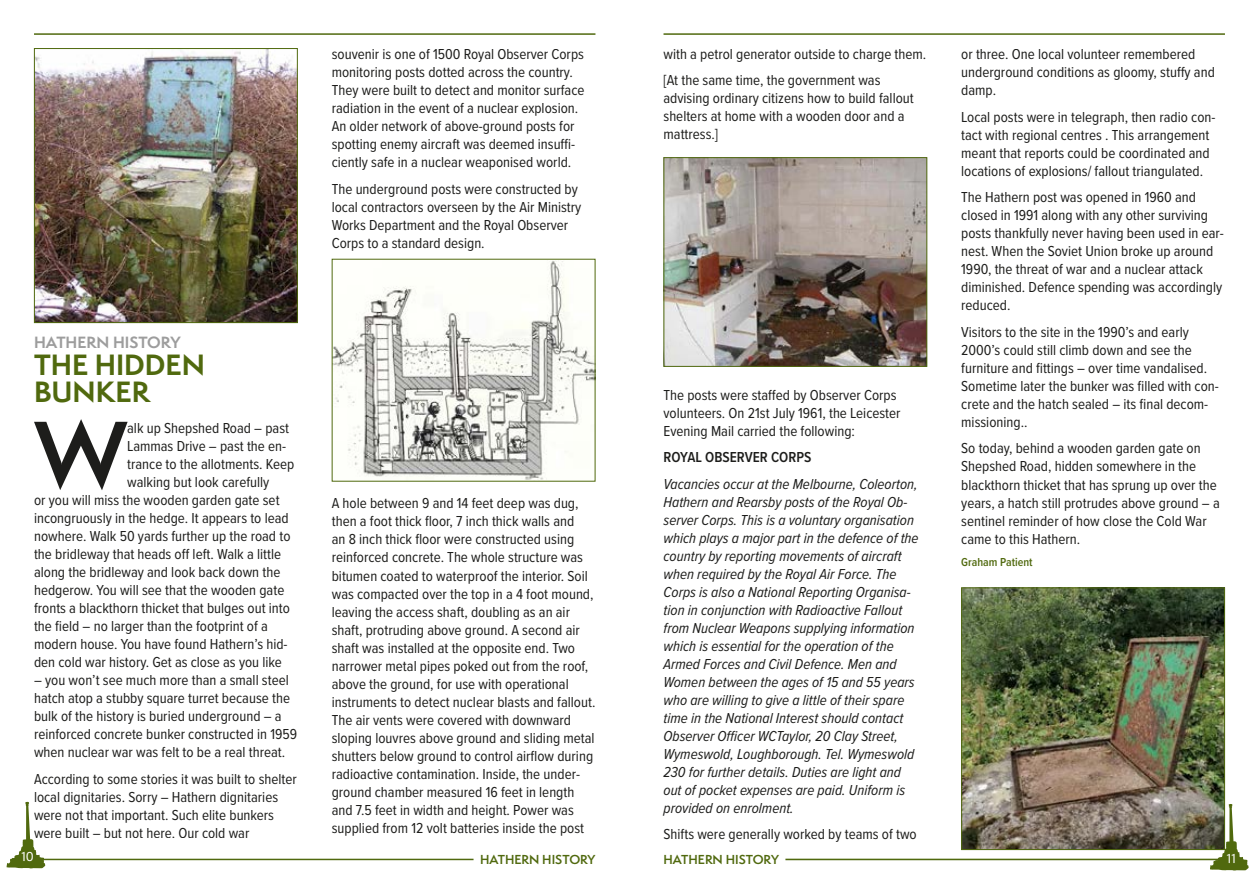
<style>
.page{position:relative;width:1259px;height:893px;background:#fff}
.page>*{position:absolute;margin:0;border:0;box-sizing:border-box;transform-origin:0 0}
.t1{font:600 86.4px "Semplicita Pro";color:#1d1d1b}
.t2{font:700 27px/27px "Semplicita Pro";color:#50690e}
.t3{font:15px/18px "Proxima Nova Cond";color:#1d1d1b}
.t4{font:italic 15px/18px "Proxima Nova Cond";color:#1d1d1b}
.t5{font:600 15px "Proxima Nova Cond";color:#1d1d1b}
.t6{font:700 15px "Semplicita Pro";color:#9d9d9d}
.t7{font:600 12px "Semplicita Pro";color:#50690e}
.t8{font:600 12px "Proxima Nova Cond";color:#50690e}
.t9{font:500 12px "Semplicita Pro";color:#fff}
</style>
<div class="page">
<img style="left:36px;top:50px;width:260px;height:271px">
<div style="left:34px;top:48px;width:264px;height:275px;border:1px solid #50690e"></div>
<img style="left:963px;top:589px;width:260px;height:259px">
<div style="left:961px;top:587px;width:264px;height:263px;border:1px solid #50690e"></div>
<img style="left:334px;top:261px;width:259px;height:219px">
<img style="left:665px;top:159px;width:260px;height:206px">
<div style="left:663px;top:157px;width:264px;height:210px;border:1px solid #50690e"></div>
<svg style="left:7px;top:802px;width:38px;height:66px"></svg>
<hr style="left:34px;top:33px;width:561px;height:2px;background:#50690e">
<hr style="left:34px;top:859px;width:439px;height:1px;background:#50690e">
<hr style="left:663px;top:33px;width:562px;height:2px;background:#50690e">
<svg style="left:1210px;top:804px;width:38px;height:66px"></svg>
<hr style="left:785px;top:859px;width:440px;height:1px;background:#50690e">
<p class="t6" style="left:34px;top:331px;width:148px">HATHERN HISTORY</p>
<h2 class="t2" style="left:34px;top:351px;width:172px">THE HIDDEN<br>BUNKER</h2>
<h1 class="t1" style="left:35px;top:391px;width:94px">W</h1>
<p class="t3" style="left:127px;top:419px;width:163px">alk up Shepshed Road – past</p>
<p class="t3" style="left:127px;top:437px;width:160px">Lammas Drive – past the en-</p>
<p class="t3" style="left:127px;top:455px;width:168px">trance to the allotments. Keep</p>
<p class="t3" style="left:127px;top:473px;width:144px">walking but look carefully</p>
<p class="t3" style="left:34px;top:491px;width:247px">or you will miss the wooden garden gate set</p>
<p class="t3" style="left:34px;top:509px;width:256px">incongruously in the hedge. It appears to lead</p>
<p class="t3" style="left:34px;top:527px;width:258px">nowhere. Walk 50 yards further up the road to</p>
<p class="t3" style="left:34px;top:545px;width:249px">the bridleway that heads off left. Walk a little</p>
<p class="t3" style="left:34px;top:563px;width:248px">along the bridleway and look back down the</p>
<p class="t3" style="left:34px;top:581px;width:252px">hedgerow. You will see that the wooden gate</p>
<p class="t3" style="left:34px;top:599px;width:257px">fronts a blackthorn thicket that bulges out into</p>
<p class="t3" style="left:34px;top:617px;width:235px">the field – no larger than the footprint of a</p>
<p class="t3" style="left:34px;top:635px;width:255px">modern house. You have found Hathern’s hid-</p>
<p class="t3" style="left:34px;top:653px;width:249px">den cold war history. Get as close as you like</p>
<p class="t3" style="left:34px;top:671px;width:265px">– you won’t see much more than a small steel hatch atop a stubby square turret because the bulk of the history is buried underground – a reinforced concrete bunker constructed in 1959 when nuclear war was felt to be a real threat.</p>
<p class="t3" style="left:34px;top:769px;width:264px">According to some stories it was built to shelter local dignitaries. Sorry – Hathern dignitaries were not that important. Such elite bunkers were built – but not here. Our cold war</p>
<p class="t3" style="left:332px;top:45px;width:254px">souvenir is one of 1500 Royal Observer Corps monitoring posts dotted across the country.<br>They were built to detect and monitor surface radiation in the event of a nuclear explosion.<br>An older network of above-ground posts for spotting enemy aircraft was deemed insuffi&shy;ciently safe in a nuclear weaponised world.</p>
<p class="t3" style="left:332px;top:179px;width:251px">The underground posts were constructed by local contractors overseen by the Air Ministry Works Department and the Royal Observer Corps to a standard design.</p>
<p class="t3" style="left:332px;top:494px;width:265px">A hole between 9 and 14 feet deep was dug, then a foot thick floor, 7 inch thick walls and<br>an 8 inch thick floor were constructed using reinforced concrete. The whole structure was bitumen coated to waterproof the interior. Soil was compacted over the top in a 4 foot mound, leaving the access shaft, doubling as an air shaft, protruding above ground. A second air shaft was installed at the opposite end. Two narrower metal pipes poked out from the roof, above the ground, for use with operational instruments to detect nuclear blasts and fallout.<br>The air vents were covered with downward sloping louvres above ground and sliding metal shutters below ground to control airflow during radioactive contamination. Inside, the under&shy;ground chamber measured 16 feet in length and 7.5 feet in width and height. Power was supplied from 12 volt batteries inside the post</p>
<p class="t3" style="left:663px;top:40px;width:264px;line-height:26.5px">with a petrol generator outside to charge them. [At the same time, the government was</p>
<p class="t3" style="left:663px;top:89px;width:252px">advising ordinary citizens how to build fallout shelters at home with a wooden door and a mattress.]</p>
<p class="t3" style="left:663px;top:385px;width:238px">The posts were staffed by Observer Corps volunteers. On 21st July 1961, the Leicester<br>Evening Mail carried the following:</p>
<p class="t5" style="left:663px;top:446px;width:149px">ROYAL OBSERVER CORPS</p>
<p class="t4" style="left:663px;top:474px;width:257px">Vacancies occur at the Melbourne, Coleorton, Hathern and Rearsby posts of the Royal Ob&shy;server Corps. This is a voluntary organisation which plays a major part in the defence of the country by reporting movements of aircraft when required by the Royal Air Force. The Corps is also a National Reporting Organisa&shy;tion in conjunction with Radioactive Fallout from Nuclear Weapons supplying information which is essential for the operation of the Armed Forces and Civil Defence. Men and Women between the ages of 15 and 55 years who are willing to give a little of their spare time in the National Interest should contact Observer Officer WCTaylor, 20 Clay Street, Wymeswold, Loughborough. Tel. Wymeswold 230 for further details. Duties are light and out of pocket expenses are paid. Uniform is provided on enrolment.</p>
<p class="t3" style="left:663px;top:825px;width:255px">Shifts were generally worked by teams of two</p>
<p class="t3" style="left:961px;top:45px;width:255px">or three. One local volunteer remembered underground conditions as gloomy, stuffy and damp.</p>
<p class="t3" style="left:961px;top:107px;width:256px">Local posts were in telegraph, then radio con&shy;tact with regional centres . This arrangement meant that reports could be coordinated and locations of explosions/ fallout triangulated.</p>
<p class="t3" style="left:961px;top:188px;width:264px">The Hathern post was opened in 1960 and closed in 1991 along with any other surviving posts thankfully never having been used in ear&shy;nest. When the Soviet Union broke up around 1990, the threat of war and a nuclear attack diminished. Defence spending was accordingly reduced.</p>
<p class="t3" style="left:961px;top:322px;width:259px">Visitors to the site in the 1990’s and early 2000’s could still climb down and see the furniture and fittings – over time vandalised.<br>Sometime later the bunker was filled with con&shy;crete and the hatch sealed – its final decom&shy;missioning..</p>
<p class="t3" style="left:961px;top:439px;width:260px">So today, behind a wooden garden gate on Shepshed Road, hidden somewhere in the blackthorn thicket that has sprung up over the years, a hatch still protrudes above ground – a sentinel reminder of how close the Cold War came to this Hathern.</p>
<p class="t8" style="left:961px;top:554px;width:73px">Graham Patient</p>
<p class="t9" style="left:21px;top:848px;width:14px">10</p>
<p class="t7" style="left:480px;top:850px;width:117px">HATHERN HISTORY</p>
<p class="t7" style="left:663px;top:850px;width:117px">HATHERN HISTORY</p>
<p class="t9" style="left:1227px;top:850px;width:10px">11</p>
</div>
